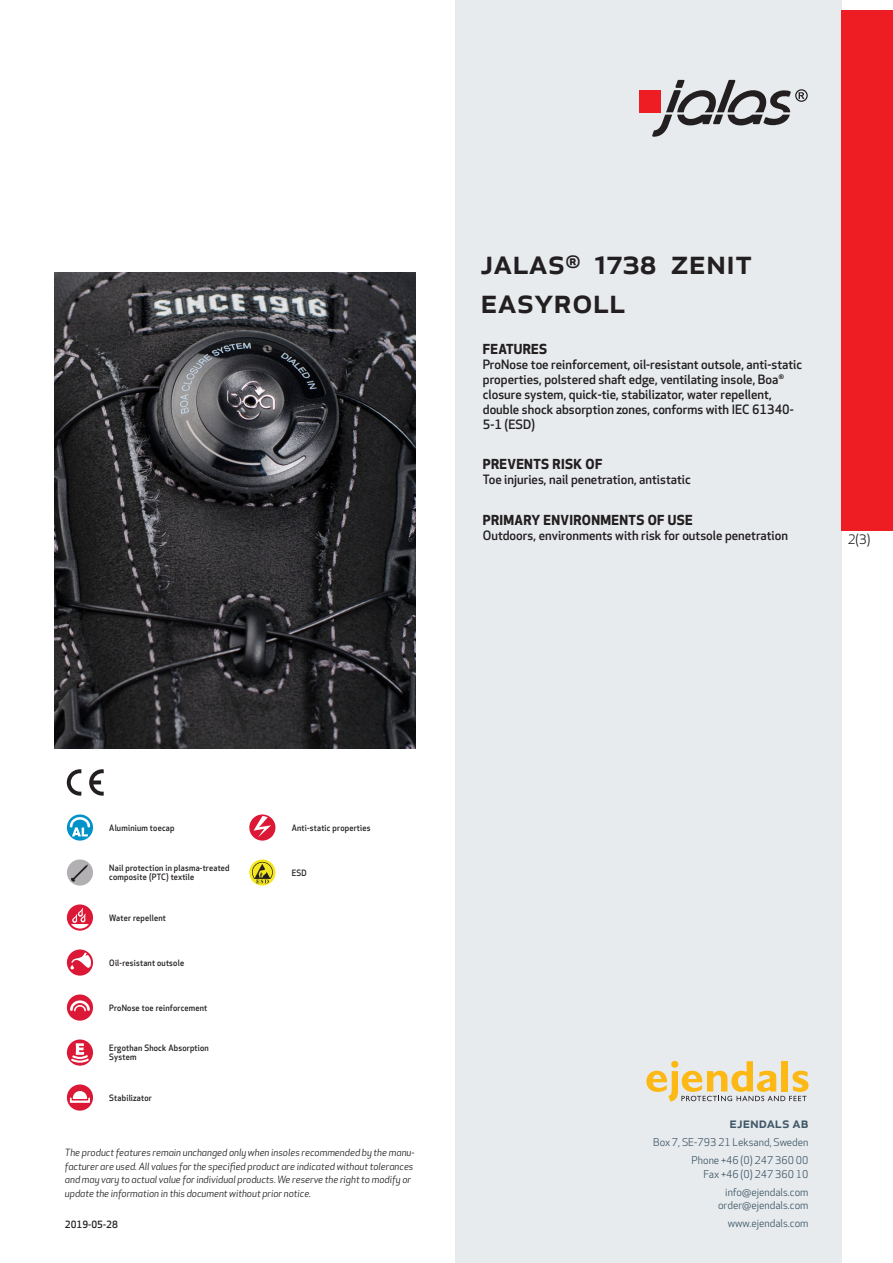
<style>
.page{position:relative;width:893px;height:1263px;background:#fff}
.page>*{position:absolute;margin:0;border:0;box-sizing:border-box;transform-origin:0 0}
.prodname{font:500 34.5px/39px "Apex New";color:#231f20}
.t1{font:500 15px "Apex New";color:#405968}
.Funktion_body{font:700 13.5px "Apex New";letter-spacing:.025em;color:#231f20}
.t2{font:12.75px "Apex New";color:#231f20}
.Funktion_body-2{font:500 12.6px/15px "Apex New";color:#231f20}
.t3{font:10.5px/18px "Apex New";color:#405968;text-align:right}
.t4{font:italic 9.75px/13.5px "Apex New";color:#231f20}
.Sidfot_datum{font:500 9.75px "Apex New";color:#231f20}
.Artikel{font:500 8.55px/9px "Apex New";letter-spacing:.025em;color:#231f20;scale:.95 1}
</style>
<div class="page">
<div style="left:455px;top:0;width:387px;height:1263px;background:#e8ebee"></div>
<svg style="left:646px;top:1061px;width:162px;height:40px"></svg>
<div style="left:842px;top:11px;width:51px;height:520px;background:#ee1d23"></div>
<div style="left:639px;top:90px;width:22px;height:22px;background:#ee1d23"></div>
<svg style="left:652px;top:80px;width:156px;height:57px"></svg>
<svg style="left:67px;top:814px;width:26px;height:27px"></svg>
<svg style="left:70px;top:817px;width:20px;height:19px"></svg>
<div style="left:67px;top:859px;width:26px;height:27px;background:#b3b0b3;border-radius:50%"></div>
<svg style="left:71px;top:864px;width:17px;height:18px"></svg>
<svg style="left:67px;top:904px;width:26px;height:27px"></svg>
<svg style="left:71px;top:908px;width:18px;height:20px"></svg>
<svg style="left:67px;top:949px;width:26px;height:27px"></svg>
<svg style="left:70px;top:952px;width:21px;height:17px"></svg>
<div style="left:67px;top:994px;width:26px;height:27px;background:#db1836;border-radius:50%"></div>
<svg style="left:70px;top:1000px;width:20px;height:11px"></svg>
<svg style="left:67px;top:1039px;width:26px;height:27px"></svg>
<svg style="left:69px;top:1043px;width:22px;height:21px"></svg>
<div style="left:67px;top:1084px;width:26px;height:27px;background:#db1836;border-radius:50%"></div>
<svg style="left:70px;top:1091px;width:20px;height:12px"></svg>
<svg style="left:249px;top:814px;width:26px;height:27px"></svg>
<svg style="left:254px;top:816px;width:17px;height:21px"></svg>
<svg style="left:249px;top:859px;width:26px;height:26px"></svg>
<svg style="left:252px;top:862px;width:21px;height:21px"></svg>
<svg style="left:89px;top:769px;width:15px;height:27px"></svg>
<svg style="left:67px;top:769px;width:14px;height:27px"></svg>
<img style="left:54px;top:272px;width:361px;height:476px">
<p class="prodname" style="left:480px;top:241px;width:273px">JALAS<sup>®</sup> 1738 Zenit<br>Easyroll</p>
<p class="Funktion_body" style="left:483px;top:339px;width:66px">FEATURES</p>
<p class="Funktion_body-2" style="left:483px;top:356px;width:321px">ProNose toe reinforcement, oil-resistant outsole, anti-static properties, polstered shaft edge, ventilating insole, Boa<sup>® </sup>closure system, quick-tie, stabilizator, water repellent, double shock absorption zones, conforms with IEC 61340- 5-1 (ESD)</p>
<p class="Funktion_body" style="left:483px;top:455px;width:121px">PREVENTS RISK OF</p>
<p class="Funktion_body-2" style="left:483px;top:472px;width:209px">Toe injuries, nail penetration, antistatic</p>
<p class="Funktion_body" style="left:483px;top:510px;width:211px">PRIMARY ENVIRONMENTS OF USE</p>
<p class="Funktion_body-2" style="left:483px;top:528px;width:307px">Outdoors, environments with risk for outsole penetration</p>
<p class="t2" style="left:848px;top:531px;width:24px">2(3)</p>
<p class="Artikel" style="left:109px;top:823px;width:70px">Aluminium toecap</p>
<p class="Artikel" style="left:109px;top:864px;width:128px">Nail protection in plasma-treated composite (PTC) textile</p>
<p class="Artikel" style="left:109px;top:913px;width:61px">Water repellent</p>
<p class="Artikel" style="left:109px;top:958px;width:80px">Oil-resistant outsole</p>
<p class="Artikel" style="left:109px;top:1003px;width:105px">ProNose toe reinforcement</p>
<p class="Artikel" style="left:109px;top:1044px;width:106px">Ergothan Shock Absorption<br>System</p>
<p class="Artikel" style="left:109px;top:1093px;width:46px">Stabilizator</p>
<p class="Artikel" style="left:292px;top:823px;width:84px">Anti-static properties</p>
<p class="Artikel" style="left:292px;top:868px;width:17px">ESD</p>
<p class="t4" style="left:65px;top:1146px;width:351px">The product features remain unchanged only when insoles recommended by the manu&shy;facturer are used. All values for the specified product are indicated without tolerances and may vary to actual value for individual products. We reserve the right to modify or update the information in this document without prior notice.</p>
<p class="Sidfot_datum" style="left:65px;top:1218px;width:54px">2019-05-28</p>
<p class="t1" style="left:729px;top:1113px;width:80px">ejendals ab</p>
<p class="t3" style="left:653px;top:1133px;width:157px">Box 7, SE-793 21 Leksand, Sweden<br>Phone +46 (0) 247 360 00</p>
<p class="t3" style="left:703px;top:1165px;width:107px">Fax +46 (0) 247 360 10 info@ejendals.com</p>
<p class="t3" style="left:718px;top:1196px;width:92px">order@ejendals.com</p>
<p class="t3" style="left:728px;top:1215px;width:82px">www.ejendals.com</p>
</div>
